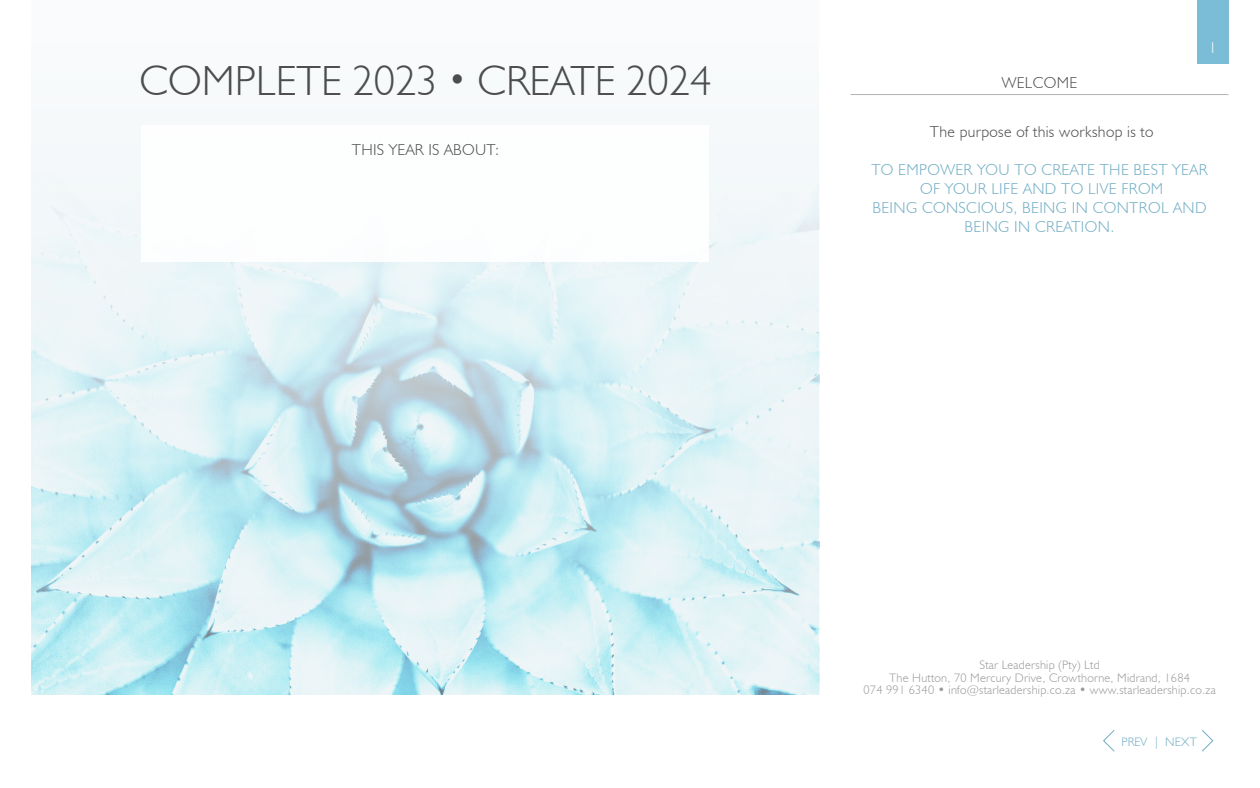
<style>
.page{position:relative;width:1260px;height:788px;background:#fff}
.page>*{position:absolute;margin:0;border:0;box-sizing:border-box;transform-origin:0 0}
.t1{font:300 42.18px "Humanist 521 BT";color:#4d4d4d}
.t2{font:300 15.75px/18.9px "Humanist 521 BT";letter-spacing:.025em;color:#70adc4;text-align:center}
.t3{font:300 15.75px "Humanist 521 BT";letter-spacing:.025em;color:#4d4d4d}
.t4{font:300 15.75px "Humanist 521 BT";color:#fff}
.t5{font:300 12.25px/12.2px "Humanist 521 BT";letter-spacing:.02em;color:#999;text-align:center}
.t6{font:300 12.25px "Humanist 521 BT";letter-spacing:.015em;color:#70adc4}
.s1{font-size:31.5px}
</style>
<div class="page">
<div style="left:32px;top:0;width:787px;height:694px;background:#f7fafb"></div>
<div style="left:1197px;top:0;width:31px;height:63px;background:#7bbdd6"></div>
<img style="left:32px;top:201px;width:787px;height:493px">
<div style="left:142px;top:125px;width:567px;height:137px;background:#fff"></div>
<hr style="left:850px;top:94px;width:378px;height:1px;background:#b3b3b3">
<svg style="left:1103px;top:730px;width:12px;height:21px"></svg>
<svg style="left:1202px;top:730px;width:11px;height:21px"></svg>
<h1 class="t1" style="left:140px;top:55px;width:573px">COMPLETE 2023 <span class="s1">•</span> CREATE 2024</h1>
<p class="t3" style="left:352px;top:140px;width:149px">THIS YEAR IS ABOUT:</p>
<p class="t4" style="left:1209px;top:38px;width:9px">1</p>
<p class="t3" style="left:1002px;top:73px;width:77px">WELCOME</p>
<p class="t3" style="left:930px;top:122px;width:225px">The purpose of this workshop is to</p>
<p class="t2" style="left:871px;top:160px;width:338px">TO EMPOWER YOU TO CREATE THE BEST YEAR<br>OF YOUR LIFE AND TO LIVE FROM<br>BEING CONSCIOUS, BEING IN CONTROL AND<br>BEING IN CREATION.</p>
<p class="t5" style="left:864px;top:658px;width:354px">Star Leadership (Pty) Ltd<br>The Hutton, 70 Mercury Drive, Crowthorne, Midrand, 1684<br>074 991 6340 • info@starleadership.co.za • www.starleadership.co.za</p>
<p class="t6" style="left:1122px;top:734px;width:77px">PREV | NEXT</p>
</div>
